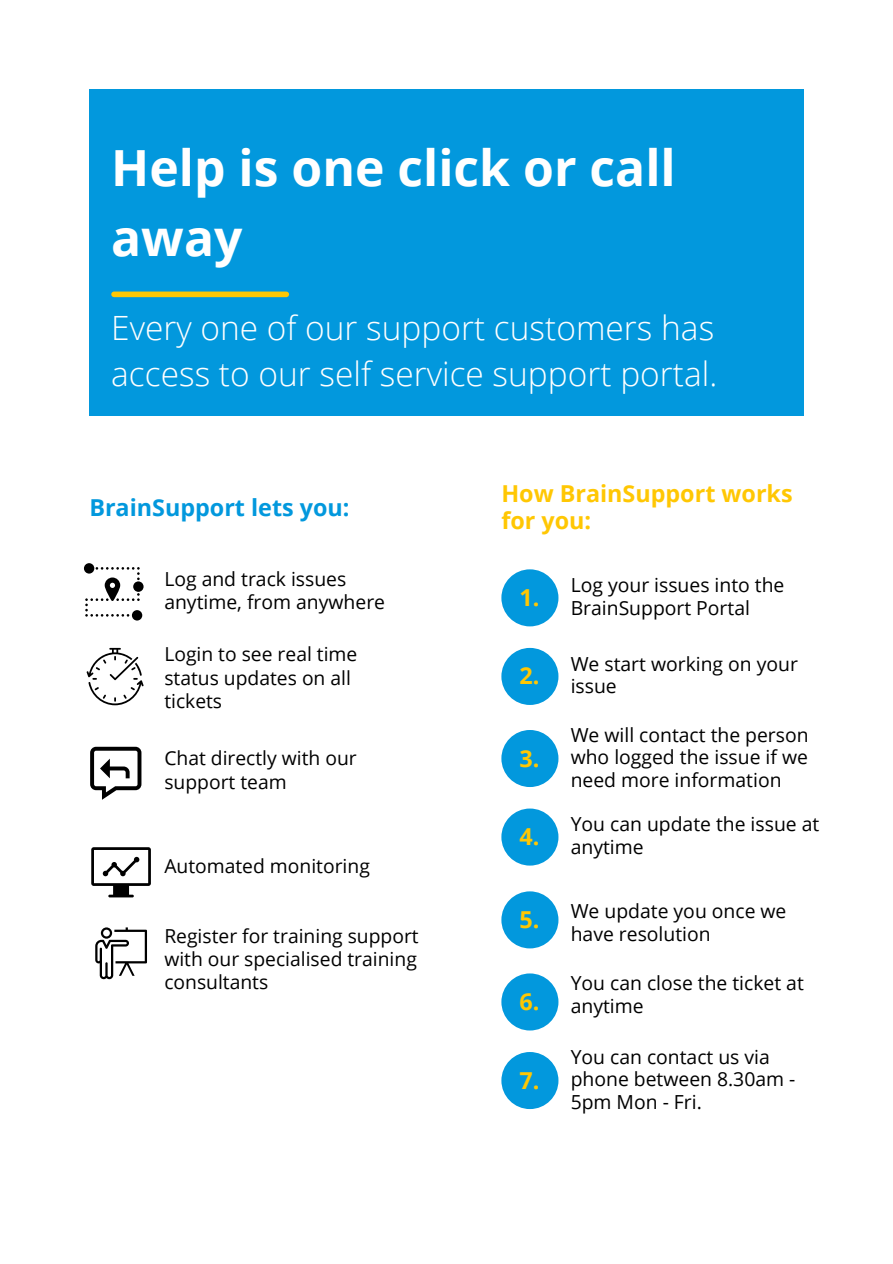
<style>
.page{position:relative;width:893px;height:1264px;background:#fff}
.page>*{position:absolute;margin:0;border:0;box-sizing:border-box;transform-origin:0 0}
.t1{font:700 49.8px/69.6px "Open Sans";color:#fff}
.t2{font:300 33.45px/46px "Open Sans";color:#fff}
.t3{font:700 23.4px/27px "Open Sans";color:#ffc703}
.t4{font:700 23.4px "Open Sans";color:#0298dd}
.t5{font:19.35px/22.5px "Open Sans";color:#000}
</style>
<div class="page">
<svg style="left:90px;top:746px;width:51px;height:53px"></svg>
<div style="left:89px;top:89px;width:715px;height:326px;background:#0298dd"></div>
<div style="left:114px;top:291px;width:172px;height:6px;background:#ffc703"></div>
<div style="left:501px;top:569px;width:57px;height:57px;background:#0298dd;border-radius:50%"></div>
<div style="left:501px;top:648px;width:57px;height:57px;background:#0298dd;border-radius:50%"></div>
<div style="left:501px;top:730px;width:57px;height:57px;background:#0298dd;border-radius:50%"></div>
<div style="left:501px;top:808px;width:57px;height:57px;background:#0298dd;border-radius:50%"></div>
<div style="left:501px;top:891px;width:57px;height:57px;background:#0298dd;border-radius:50%"></div>
<div style="left:501px;top:973px;width:57px;height:57px;background:#0298dd;border-radius:50%"></div>
<div style="left:501px;top:1051px;width:57px;height:58px;background:#0298dd;border-radius:50%"></div>
<svg style="left:84px;top:563px;width:59px;height:57px"></svg>
<svg style="left:86px;top:648px;width:58px;height:57px"></svg>
<svg style="left:91px;top:847px;width:60px;height:50px"></svg>
<svg style="left:95px;top:927px;width:52px;height:52px"></svg>
<h1 class="t1" style="left:111px;top:132px;width:566px">Help is one click or call away</h1>
<p class="t2" style="left:111px;top:304px;width:607px">Every one of our support customers has access to our self service support portal.</p>
<p class="t4" style="left:89px;top:491px;width:262px">BrainSupport lets you:</p>
<p class="t5" style="left:164px;top:567px;width:222px">Log and track issues anytime, from anywhere</p>
<p class="t5" style="left:164px;top:642px;width:194px;line-height:23.1px">Login to see real time status updates on all tickets</p>
<h2 class="t5" style="left:164px;top:746px;width:194px;line-height:23.1px">Chat directly with our support team</h2>
<p class="t5" style="left:164px;top:854px;width:207px">Automated monitoring</p>
<h3 class="t5" style="left:164px;top:923px;width:256px;line-height:23.1px;text-align:justify">Register for training support with our specialised training consultants</h3>
<p class="t3" style="left:501px;top:479px;width:293px">How BrainSupport works for you:</p>
<p class="t3" style="left:519px;top:583px;width:21px">1.</p>
<p class="t5" style="left:570px;top:573px;width:215px">Log your issues into the<br>BrainSupport Portal</p>
<p class="t3" style="left:519px;top:662px;width:21px">2.</p>
<p class="t5" style="left:570px;top:652px;width:229px">We start working on your issue</p>
<h3 class="t3" style="left:519px;top:744px;width:21px">3.</h3>
<h3 class="t5" style="left:570px;top:723px;width:239px;text-align:justify">We will contact the person who logged the issue if we need more information</h3>
<p class="t3" style="left:519px;top:822px;width:21px">4.</p>
<h3 class="t5" style="left:570px;top:812px;width:250px">You can update the issue at anytime</h3>
<p class="t3" style="left:519px;top:905px;width:21px">5.</p>
<h3 class="t3" style="left:519px;top:987px;width:21px">6.</h3>
<h3 class="t3" style="left:519px;top:1065px;width:21px">7.</h3>
<p class="t5" style="left:570px;top:899px;width:217px">We update you once we have resolution</p>
<p class="t5" style="left:570px;top:971px;width:235px">You can close the ticket at anytime</p>
<h3 class="t5" style="left:570px;top:1044px;width:226px">You can contact us via phone between 8.30am -<br>5pm Mon - Fri.</h3>
</div>
